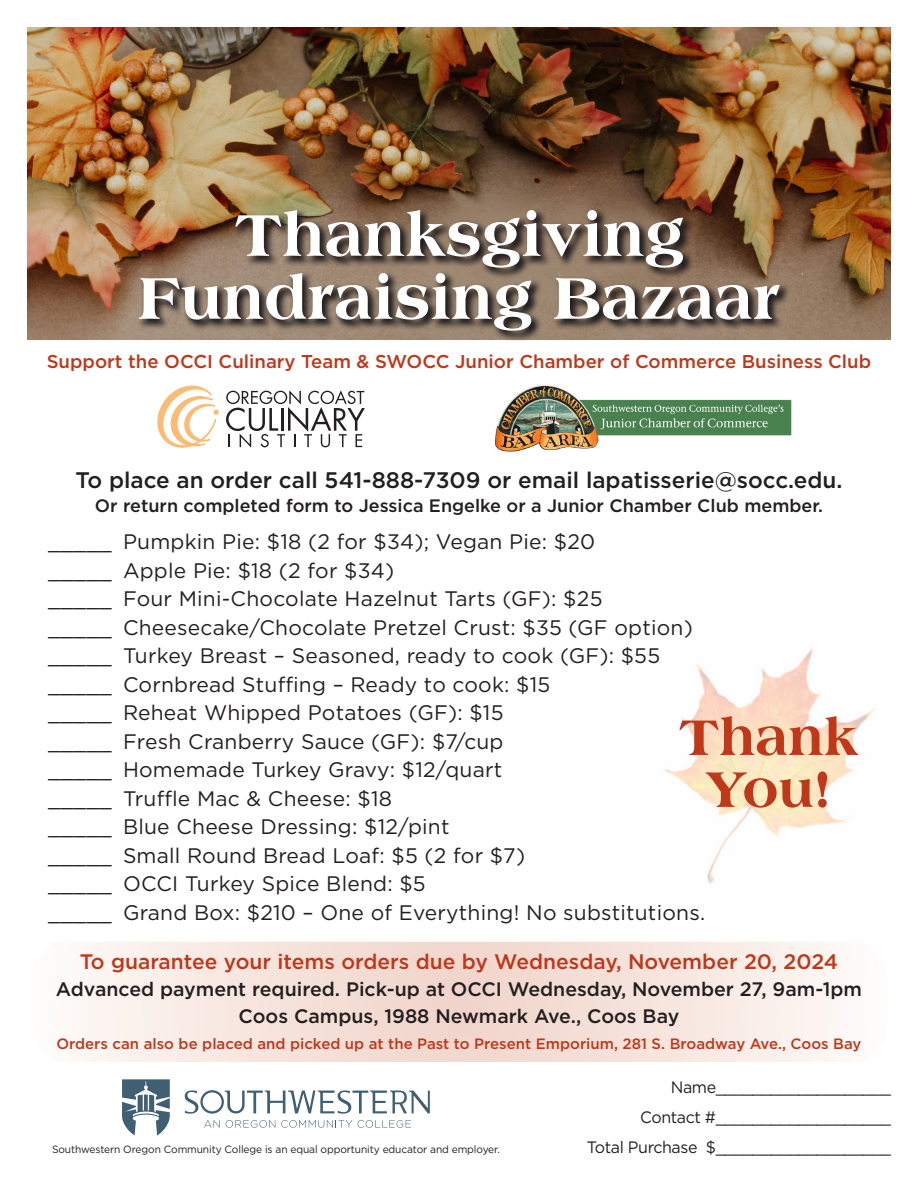
<style>
.page{position:relative;width:918px;height:1188px;background:#fff}
.page>*{position:absolute;margin:0;border:0;box-sizing:border-box;transform-origin:0 0}
.t1{font:800 63px "Americana Std";color:#fff}
.t2{font:800 53.55px "Americana Std";color:#be3819}
.t3{font:500 22.5px "Gotham";color:#231f20}
.t4{font:21px "Gotham";letter-spacing:.01em;color:#231f20}
.t5{font:500 21px "Gotham";color:#be3819}
.t6{font:500 19.5px "Gotham";color:#231f20}
.t7{font:500 18.6px "Gotham";color:#be3819}
.t8{font:500 18px "Gotham";color:#231f20}
.t9{font:16.5px "Gotham";letter-spacing:-.025em;color:#231f20}
.t10{font:500 15px "Gotham";color:#be3819}
.t11{font:10.5px "Gotham";letter-spacing:-.01em;color:#231f20}
</style>
<div class="page">
<img style="left:664px;top:647px;width:211px;height:236px">
<img style="left:27px;top:27px;width:864px;height:312px">
<svg style="left:79px;top:942px;width:761px;height:120px;background:#f6e4dd"></svg>
<img style="left:495px;top:385px;width:297px;height:67px">
<svg style="left:137px;top:207px;width:654px;height:134px;background:#756150"></svg>
<svg style="left:157px;top:386px;width:208px;height:62px"></svg>
<svg style="left:204px;top:1120px;width:16px;height:8px"></svg>
<svg style="left:226px;top:1120px;width:49px;height:8px"></svg>
<svg style="left:281px;top:1120px;width:71px;height:8px"></svg>
<svg style="left:358px;top:1120px;width:53px;height:8px"></svg>
<svg style="left:122px;top:1079px;width:48px;height:57px"></svg>
<svg style="left:185px;top:1090px;width:245px;height:24px"></svg>
<p class="t1" style="left:234px;top:198px;width:452px">Thanksgiving</p>
<p class="t1" style="left:138px;top:261px;width:643px">Fundraising Bazaar</p>
<p class="t7" style="left:47px;top:349px;width:826px">Support the OCCI Culinary Team &amp; SWOCC Junior Chamber of Commerce Business Club</p>
<p class="t3" style="left:75px;top:465px;width:769px">To place an order call 541-888-7309 or email lapatisserie@socc.edu.</p>
<p class="t8" style="left:95px;top:494px;width:730px">Or return completed form to Jessica Engelke or a Junior Chamber Club member.</p>
<p class="t4" style="left:48px;top:529px;width:549px">_____ Pumpkin Pie: $18 (2 for $34); Vegan Pie: $20</p>
<p class="t4" style="left:48px;top:557px;width:348px">_____ Apple Pie: $18 (2 for $34)</p>
<p class="t4" style="left:48px;top:586px;width:556px">_____ Four Mini-Chocolate Hazelnut Tarts (GF): $25</p>
<p class="t4" style="left:48px;top:614px;width:646px">_____ Cheesecake/Chocolate Pretzel Crust: $35 (GF option)</p>
<p class="t4" style="left:48px;top:643px;width:614px">_____ Turkey Breast – Seasoned, ready to cook (GF): $55</p>
<p class="t4" style="left:48px;top:671px;width:504px">_____ Cornbread Stuffing – Ready to cook: $15</p>
<p class="t4" style="left:48px;top:700px;width:457px">_____ Reheat Whipped Potatoes (GF): $15</p>
<p class="t4" style="left:48px;top:728px;width:457px">_____ Fresh Cranberry Sauce (GF): $7/cup</p>
<p class="t4" style="left:48px;top:757px;width:456px">_____ Homemade Turkey Gravy: $12/quart</p>
<p class="t4" style="left:48px;top:785px;width:346px">_____ Truffle Mac &amp; Cheese: $18</p>
<p class="t4" style="left:48px;top:814px;width:403px">_____ Blue Cheese Dressing: $12/pint</p>
<p class="t4" style="left:48px;top:842px;width:479px">_____ Small Round Bread Loaf: $5 (2 for $7)</p>
<p class="t4" style="left:48px;top:871px;width:379px">_____ OCCI Turkey Spice Blend: $5</p>
<p class="t4" style="left:48px;top:899px;width:659px">_____ Grand Box: $210 – One of Everything! No substitutions.</p>
<p class="t2" style="left:678px;top:705px;width:181px">Thank</p>
<p class="t2" style="left:705px;top:757px;width:128px">You!</p>
<p class="t5" style="left:80px;top:948px;width:760px">To guarantee your items orders due by Wednesday, November 20, 2024</p>
<p class="t6" style="left:56px;top:977px;width:808px">Advanced payment required. Pick-up at OCCI Wednesday, November 27, 9am-1pm</p>
<p class="t6" style="left:239px;top:1004px;width:442px">Coos Campus, 1988 Newmark Ave., Coos Bay</p>
<p class="t10" style="left:56px;top:1034px;width:807px">Orders can also be placed and picked up at the Past to Present Emporium, 281 S. Broadway Ave., Coos Bay</p>
<p class="t9" style="left:671px;top:1076px;width:222px">Name___________________</p>
<p class="t9" style="left:640px;top:1106px;width:252px">Contact #___________________</p>
<p class="t11" style="left:52px;top:1143px;width:449px">Southwestern Oregon Community College is an equal opportunity educator and employer.</p>
<p class="t9" style="left:587px;top:1136px;width:306px">Total Purchase $___________________</p>
</div>
